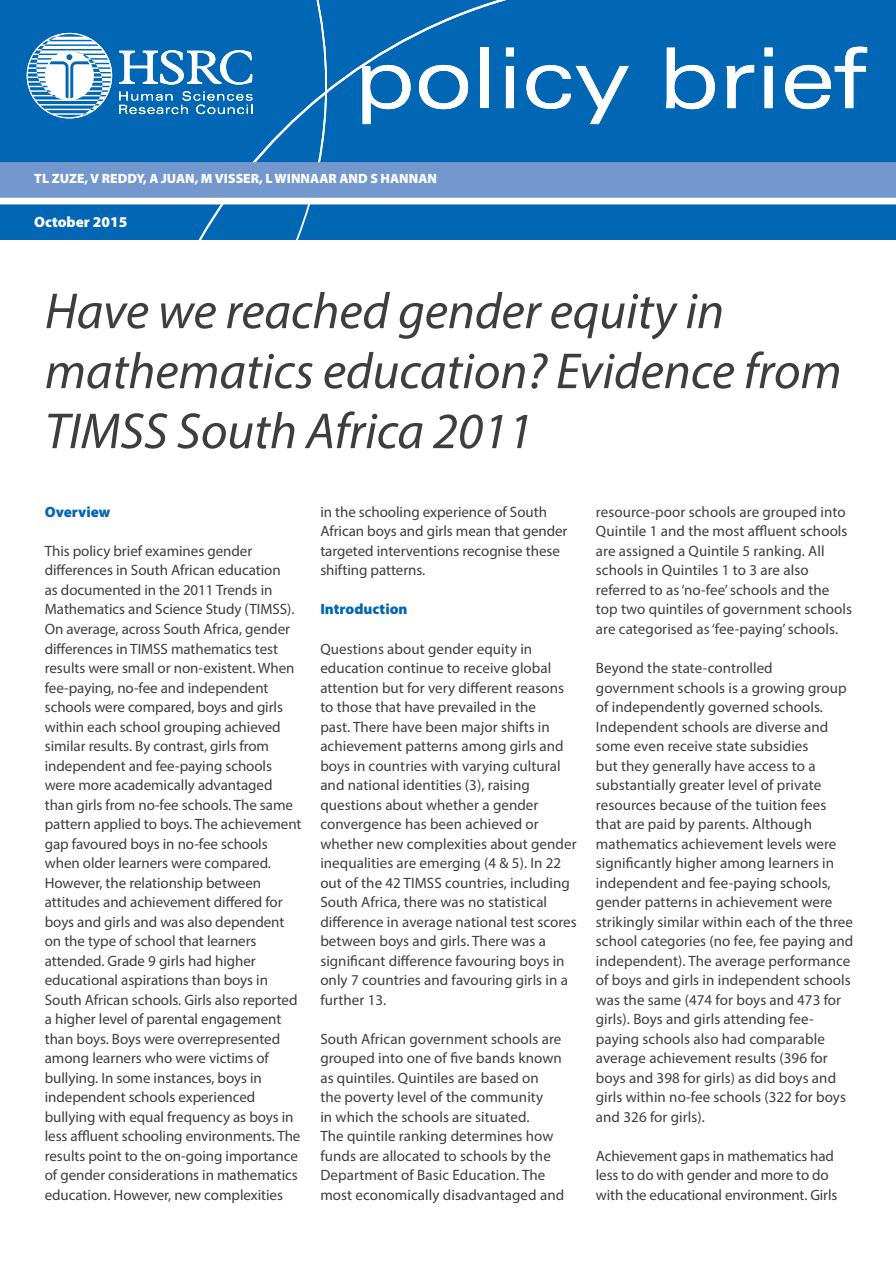
<style>
.page{position:relative;width:896px;height:1264px;background:#fff}
.page>*{position:absolute;margin:0;border:0;box-sizing:border-box;transform-origin:0 0}
.t1{font:expanded 84px "Zurich BT";color:#fff}
.t2{font:italic 51px/60px "Myriad Pro";letter-spacing:-.005em;color:#3e3e3f}
.t3{font:15px/19.5px "Myriad Pro";color:#3e3e3f}
.t4{font:900 15px "Myriad Pro";color:#fff}
.t5{font:900 15px "Myriad Pro";color:#0166b3}
.t6{font:900 13.5px "Myriad Pro";letter-spacing:.005em;color:#fff}
</style>
<div class="page">
<svg style="left:0;top:0;width:896px;height:240px;background:#2176bb"></svg>
<h1 class="t1" style="left:354px;top:29px;width:513px">policy brief</h1>
<p class="t6" style="left:34px;top:169px;width:404px">TL ZUZE, V REDDY, A JUAN, M VISSER, L WINNAAR AND S HANNAN</p>
<p class="t4" style="left:34px;top:169px;width:269px">AUTHORS OR OTHER APPRPRIATE TEXT</p>
<p class="t4" style="left:34px;top:211px;width:102px">Februa y 2012</p>
<p class="t4" style="left:34px;top:212px;width:95px">October 2015</p>
<h2 class="t2" style="left:45px;top:280px;width:798px">Have we reached gender equity in mathematics education? Evidence from<br>TIMSS South Africa 2011</h2>
<p class="t5" style="left:45px;top:502px;width:67px">Overview</p>
<p class="t3" style="left:45px;top:541px;width:258px">This policy brief examines gender differences in South African education<br>as documented in the 2011 Trends in Mathematics and Science Study (TIMSS).<br>On average, across South Africa, gender differences in TIMSS mathematics test results were small or non-existent. When fee-paying, no-fee and independent schools were compared, boys and girls within each school grouping achieved similar results. By contrast, girls from independent and fee-paying schools were more academically advantaged than girls from no-fee schools. The same pattern applied to boys. The achievement gap favoured boys in no-fee schools when older learners were compared.<br>However, the relationship between attitudes and achievement differed for boys and girls and was also dependent on the type of school that learners attended. Grade 9 girls had higher educational aspirations than boys in South African schools. Girls also reported a higher level of parental engagement than boys. Boys were overrepresented among learners who were victims of bullying. In some instances, boys in independent schools experienced bullying with equal frequency as boys in less affluent schooling environments. The results point to the on-going importance of gender considerations in mathematics education. However, new complexities</p>
<p class="t3" style="left:320px;top:502px;width:248px">in the schooling experience of South African boys and girls mean that gender targeted interventions recognise these shifting patterns.</p>
<p class="t5" style="left:320px;top:599px;width:89px">Introduction</p>
<p class="t3" style="left:320px;top:638px;width:258px">Questions about gender equity in education continue to receive global attention but for very different reasons to those that have prevailed in the<br>past. There have been major shifts in achievement patterns among girls and boys in countries with varying cultural and national identities (3), raising questions about whether a gender convergence has been achieved or whether new complexities about gender inequalities are emerging (4 &amp; 5). In 22 out of the 42 TIMSS countries, including South Africa, there was no statistical difference in average national test scores between boys and girls. There was a significant difference favouring boys in only 7 countries and favouring girls in a further 13.</p>
<p class="t3" style="left:320px;top:1028px;width:245px">South African government schools are grouped into one of five bands known as quintiles. Quintiles are based on<br>the poverty level of the community<br>in which the schools are situated.<br>The quintile ranking determines how funds are allocated to schools by the Department of Basic Education. The most economically disadvantaged and</p>
<p class="t3" style="left:595px;top:502px;width:257px">resource-poor schools are grouped into Quintile 1 and the most affluent schools are assigned a Quintile 5 ranking. All schools in Quintiles 1 to 3 are also referred to as ‘no-fee’ schools and the top two quintiles of government schools are categorised as ‘fee-paying’ schools.</p>
<p class="t3" style="left:595px;top:658px;width:259px">Beyond the state-controlled government schools is a growing group of independently governed schools.<br>Independent schools are diverse and some even receive state subsidies<br>but they generally have access to a substantially greater level of private resources because of the tuition fees that are paid by parents. Although mathematics achievement levels were significantly higher among learners in independent and fee-paying schools, gender patterns in achievement were strikingly similar within each of the three school categories (no fee, fee paying and independent). The average performance of boys and girls in independent schools was the same (474 for boys and 473 for girls). Boys and girls attending fee&shy;paying schools also had comparable average achievement results (396 for boys and 398 for girls) as did boys and girls within no-fee schools (322 for boys and 326 for girls).</p>
<p class="t3" style="left:595px;top:1145px;width:243px">Achievement gaps in mathematics had less to do with gender and more to do with the educational environment. Girls</p>
</div>
